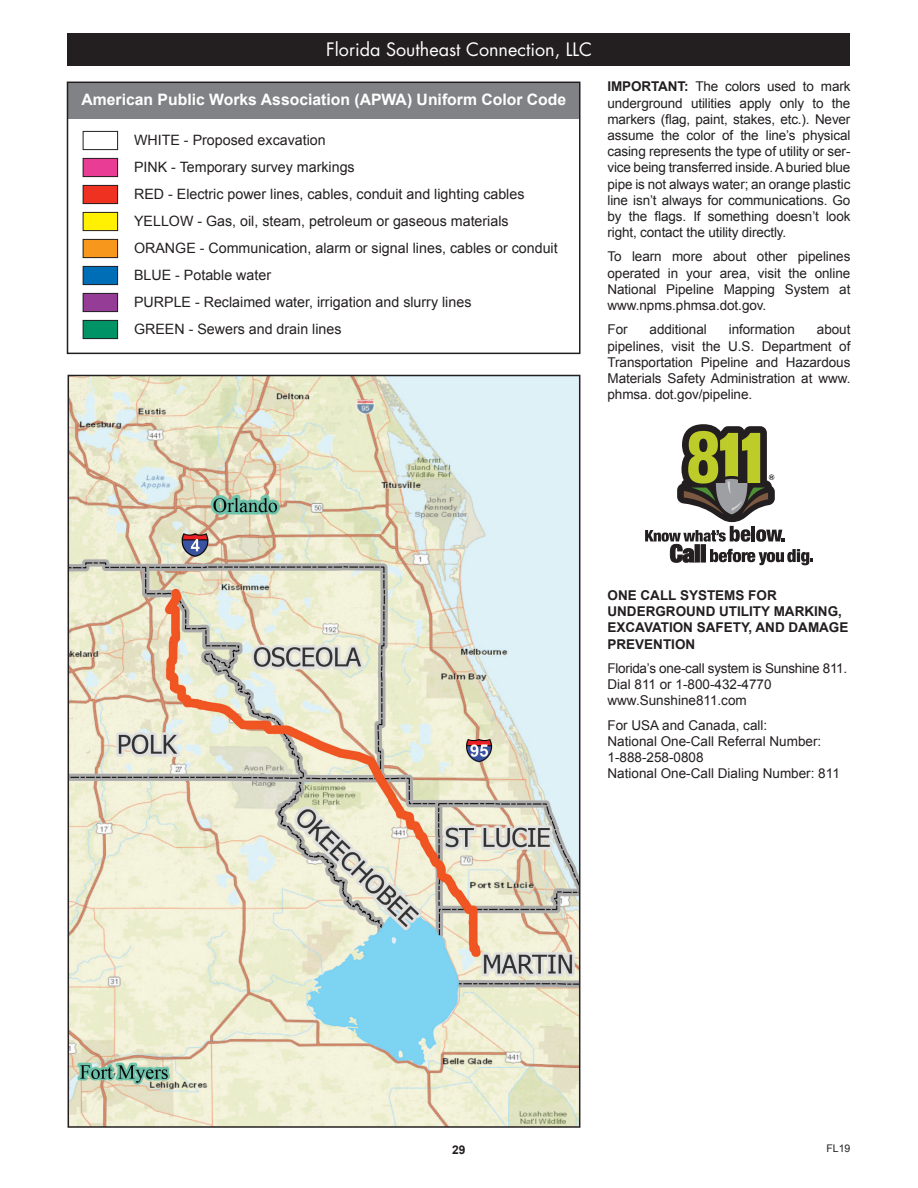
<style>
.page{position:relative;width:918px;height:1188px;background:#fff}
.page>*{position:absolute;margin:0;border:0;box-sizing:border-box;transform-origin:0 0}
.t1{font:18px "Futura";color:#fff}
.t2{font:700 15.75px "Arial";color:#fff}
.t3{font:14.25px "Arial";color:#231f20}
.t4{font:13.5px/16.2px "Arial";letter-spacing:-.005em;color:#231f20;text-align:justify}
.t5{font:700 13.5px/16.2px "Arial";color:#231f20}
.t6{font:700 12px "Arial";color:#231f20}
.t7{font:10.5px "Arial";color:#231f20}
.s1{font-weight:700}
</style>
<div class="page">
<div style="left:68px;top:34px;width:782px;height:32px;background:#231f20"></div>
<img style="left:71px;top:378px;width:506px;height:747px">
<div style="left:68px;top:82px;width:512px;height:37px;background:#808285"></div>
<div style="left:67px;top:82px;width:513px;height:272px;border:2px solid #231f20"></div>
<div style="left:83px;top:131px;width:35px;height:19px;border:1px solid #231f20"></div>
<div style="left:83px;top:158px;width:35px;height:19px;background:#e93d95"></div>
<div style="left:83px;top:158px;width:35px;height:19px;border:1px solid #231f20"></div>
<div style="left:83px;top:185px;width:35px;height:19px;background:#ef3122"></div>
<div style="left:83px;top:185px;width:35px;height:19px;border:1px solid #231f20"></div>
<div style="left:83px;top:212px;width:35px;height:19px;background:#fff101"></div>
<div style="left:83px;top:212px;width:35px;height:19px;border:1px solid #231f20"></div>
<div style="left:83px;top:239px;width:35px;height:19px;background:#f7981d"></div>
<div style="left:83px;top:239px;width:35px;height:19px;border:1px solid #231f20"></div>
<div style="left:83px;top:266px;width:35px;height:19px;background:#006eb6"></div>
<div style="left:83px;top:266px;width:35px;height:19px;border:1px solid #231f20"></div>
<div style="left:83px;top:293px;width:35px;height:19px;background:#953c96"></div>
<div style="left:83px;top:293px;width:35px;height:19px;border:1px solid #231f20"></div>
<div style="left:83px;top:320px;width:35px;height:19px;background:#009365"></div>
<div style="left:83px;top:320px;width:35px;height:19px;border:1px solid #231f20"></div>
<svg style="left:645px;top:424px;width:168px;height:141px"></svg>
<p class="t1" style="left:326px;top:38px;width:267px">Florida Southeast Connection, LLC</p>
<p class="t2" style="left:81px;top:89px;width:486px">American Public Works Association (APWA) Uniform Color Code</p>
<p class="t3" style="left:134px;top:130px;width:193px">WHITE - Proposed excavation</p>
<p class="t3" style="left:134px;top:157px;width:222px">PINK - Temporary survey markings</p>
<p class="t3" style="left:134px;top:184px;width:392px">RED - Electric power lines, cables, conduit and lighting cables</p>
<p class="t3" style="left:134px;top:211px;width:376px">YELLOW - Gas, oil, steam, petroleum or gaseous materials</p>
<p class="t3" style="left:134px;top:238px;width:425px">ORANGE - Communication, alarm or signal lines, cables or conduit</p>
<p class="t3" style="left:134px;top:265px;width:139px">BLUE - Potable water</p>
<p class="t3" style="left:134px;top:292px;width:339px">PURPLE - Reclaimed water, irrigation and slurry lines</p>
<p class="t3" style="left:134px;top:319px;width:209px">GREEN - Sewers and drain lines</p>
<p class="t4" style="left:608px;top:79px;width:245px"><span class="s1">IMPORTANT:</span> The colors used to mark underground utilities apply only to the markers (flag, paint, stakes, etc.). Never assume the color of the line’s physical casing represents the type of utility or ser&shy;vice being transferred inside. A buried blue pipe is not always water; an orange plastic line isn’t always for communications. Go by the flags. If something doesn’t look right, contact the utility directly.</p>
<p class="t4" style="left:608px;top:249px;width:244px">To learn more about other pipelines operated in your area, visit the online National Pipeline Mapping System at www.npms.phmsa.dot.gov.</p>
<p class="t4" style="left:608px;top:322px;width:22px">For</p>
<p class="t4" style="left:650px;top:322px;width:59px">additional</p>
<p class="t4" style="left:729px;top:322px;width:68px">information</p>
<p class="t4" style="left:608px;top:322px;width:244px;text-indent:209px">about pipelines, visit the U.S. Department of Transportation Pipeline and Hazardous Materials Safety Administration at www. phmsa. dot.gov/pipeline.</p>
<p class="t5" style="left:608px;top:588px;width:236px">ONE CALL SYSTEMS FOR<br>UNDERGROUND UTILITY MARKING,</p>
<p class="t5" style="left:608px;top:620px;width:243px">EXCAVATION SAFETY, AND DAMAGE<br>PREVENTION</p>
<p class="t4" style="left:608px;top:660px;width:241px">Florida’s one-call system is Sunshine 811.</p>
<p class="t4" style="left:608px;top:676px;width:166px">Dial 811 or 1-800-432-4770</p>
<p class="t4" style="left:608px;top:693px;width:141px">www.Sunshine811.com</p>
<p class="t4" style="left:608px;top:717px;width:161px">For USA and Canada, call:</p>
<p class="t4" style="left:608px;top:733px;width:215px">National One-Call Referral Number:</p>
<p class="t4" style="left:608px;top:749px;width:98px">1-888-258-0808</p>
<p class="t4" style="left:608px;top:765px;width:234px">National One-Call Dialing Number: 811</p>
<p class="t6" style="left:452px;top:1141px;width:15px">29</p>
<p class="t7" style="left:827px;top:1142px;width:25px">FL19</p>
</div>
